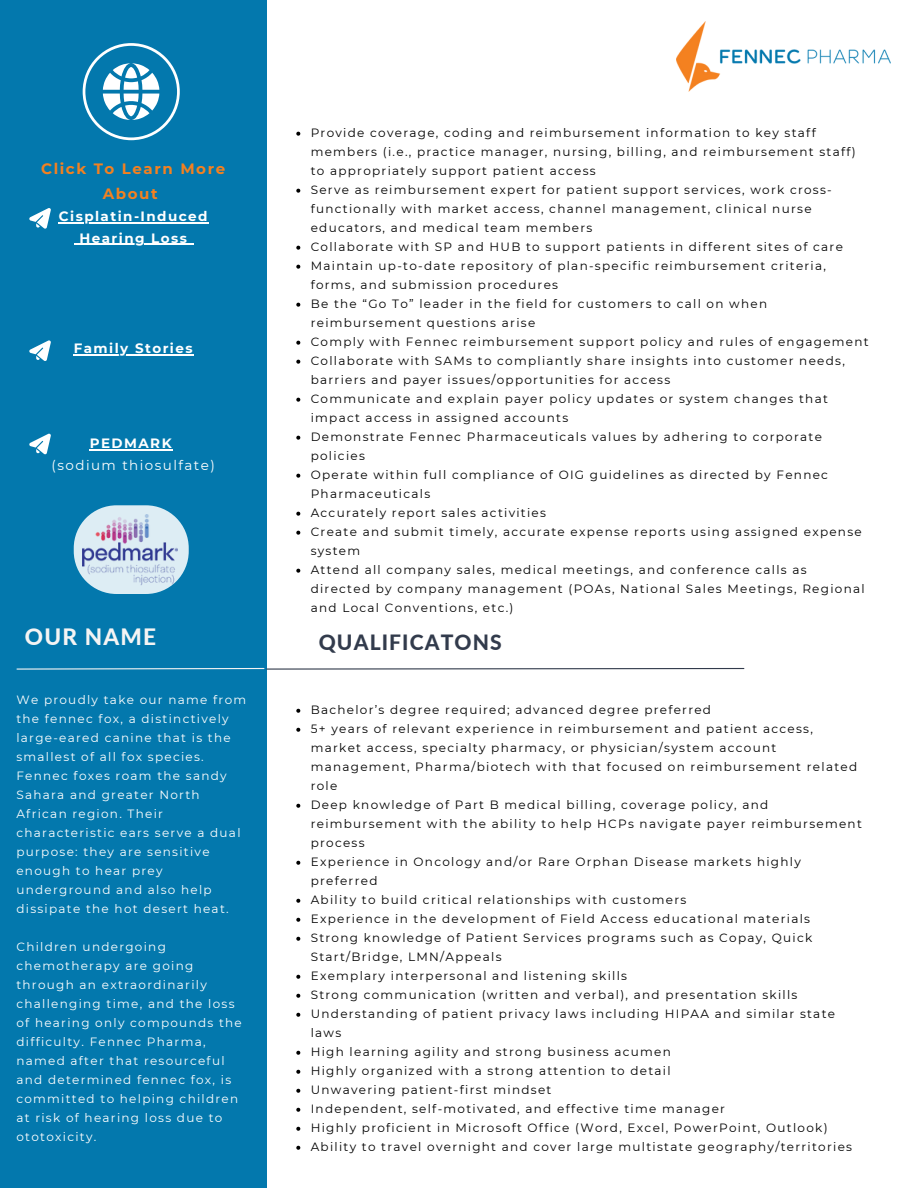
<style>
.page{position:relative;width:918px;height:1188px;background:#fff}
.page>*{position:absolute;margin:0;border:0;box-sizing:border-box;transform-origin:0 0}
.t1{font:800 22.5px "Lato";letter-spacing:.055em;color:#f4f4f4}
.t2{font:800 21px "Lato";letter-spacing:.055em;color:#323b4c}
.t3{font:700 15px/24.8px "Montserrat";letter-spacing:.105em;color:#f48120;text-align:center}
.t4{font:700 13.5px "Montserrat";letter-spacing:.105em;color:#fff}
.t5{font:13.5px/21.3px "Montserrat";letter-spacing:.105em;color:#fff;text-align:center}
.t6{font:12px/19px "Montserrat";letter-spacing:.105em;color:#000}
.t7{font:12px/19px "Montserrat";letter-spacing:.105em;color:#fff}
.s1{font-weight:700}
</style>
<div class="page">
<div style="left:0;top:0;width:267px;height:1188px;background:#0378ad"></div>
<img style="left:676px;top:22px;width:214px;height:70px">
<hr style="left:59px;top:222px;width:150px;height:1px;background:#fff">
<hr style="left:79px;top:244px;width:109px;height:1px;background:#fff">
<hr style="left:74px;top:354px;width:120px;height:1px;background:#fff">
<hr style="left:90px;top:450px;width:83px;height:1px;background:#fff">
<svg style="left:83px;top:43px;width:97px;height:97px"></svg>
<svg style="left:29px;top:434px;width:22px;height:20px"></svg>
<svg style="left:29px;top:340px;width:22px;height:21px"></svg>
<svg style="left:29px;top:208px;width:22px;height:21px"></svg>
<svg style="left:74px;top:505px;width:115px;height:89px"></svg>
<img style="left:83px;top:514px;width:94px;height:71px">
<svg style="left:296px;top:132px;width:4px;height:4px"></svg>
<svg style="left:296px;top:189px;width:4px;height:4px"></svg>
<svg style="left:296px;top:246px;width:4px;height:4px"></svg>
<svg style="left:296px;top:265px;width:4px;height:4px"></svg>
<svg style="left:296px;top:303px;width:4px;height:4px"></svg>
<svg style="left:296px;top:341px;width:4px;height:4px"></svg>
<svg style="left:296px;top:360px;width:4px;height:4px"></svg>
<svg style="left:296px;top:398px;width:4px;height:4px"></svg>
<svg style="left:296px;top:436px;width:4px;height:4px"></svg>
<svg style="left:296px;top:474px;width:4px;height:4px"></svg>
<svg style="left:296px;top:512px;width:4px;height:4px"></svg>
<svg style="left:296px;top:531px;width:4px;height:4px"></svg>
<svg style="left:296px;top:569px;width:4px;height:4px"></svg>
<svg style="left:296px;top:709px;width:4px;height:4px"></svg>
<svg style="left:296px;top:728px;width:4px;height:4px"></svg>
<svg style="left:296px;top:804px;width:4px;height:4px"></svg>
<svg style="left:296px;top:861px;width:4px;height:4px"></svg>
<svg style="left:296px;top:899px;width:4px;height:4px"></svg>
<svg style="left:296px;top:918px;width:4px;height:4px"></svg>
<svg style="left:296px;top:937px;width:4px;height:4px"></svg>
<svg style="left:296px;top:975px;width:4px;height:4px"></svg>
<svg style="left:296px;top:994px;width:4px;height:4px"></svg>
<svg style="left:296px;top:1013px;width:4px;height:4px"></svg>
<svg style="left:296px;top:1051px;width:4px;height:4px"></svg>
<svg style="left:296px;top:1070px;width:4px;height:4px"></svg>
<svg style="left:296px;top:1089px;width:4px;height:4px"></svg>
<svg style="left:296px;top:1108px;width:4px;height:4px"></svg>
<svg style="left:296px;top:1127px;width:4px;height:4px"></svg>
<svg style="left:296px;top:1146px;width:4px;height:4px"></svg>
<svg style="left:16px;top:667px;width:729px;height:3px"></svg>
<h2 class="t3" style="left:41px;top:156px;width:186px">Click To Learn More<br>About</h2>
<h2 class="t4" style="left:59px;top:208px;width:150px">Cisplatin-Induced</h2>
<h3 class="t4" style="left:79px;top:229px;width:109px">Hearing Loss</h3>
<p class="t4" style="left:74px;top:340px;width:120px">Family Stories</p>
<p class="t5" style="left:52px;top:433px;width:165px"><span class="s1">PEDMARK<br></span>(sodium thiosulfate)</p>
<p class="t1" style="left:25px;top:623px;width:133px">OUR NAME</p>
<p class="t7" style="left:16px;top:690px;width:231px">We proudly take our name from the fennec fox, a distinctively large-eared canine that is the smallest of all fox species.<br>Fennec foxes roam the sandy<br>Sahara and greater North<br>African region. Their characteristic ears serve a dual purpose: they are sensitive enough to hear prey underground and also help dissipate the hot desert heat.</p>
<p class="t7" style="left:16px;top:937px;width:227px">Children undergoing chemotherapy are going through an extraordinarily challenging time, and the loss of hearing only compounds the difficulty. Fennec Pharma, named after that resourceful and determined fennec fox, is committed to helping children at risk of hearing loss due to ototoxicity.</p>
<p class="t6" style="left:311px;top:123px;width:547px">Provide coverage, coding and reimbursement information to key staff members (i.e., practice manager, nursing, billing, and reimbursement staff) to appropriately support patient access</p>
<p class="t6" style="left:311px;top:180px;width:523px">Serve as reimbursement expert for patient support services, work cross&shy;functionally with market access, channel management, clinical nurse educators, and medical team members</p>
<p class="t6" style="left:311px;top:237px;width:534px">Collaborate with SP and HUB to support patients in different sites of care</p>
<p class="t6" style="left:311px;top:256px;width:517px">Maintain up-to-date repository of plan-specific reimbursement criteria, forms, and submission procedures</p>
<p class="t6" style="left:311px;top:294px;width:458px">Be the “Go To” leader in the field for customers to call on when reimbursement questions arise</p>
<p class="t6" style="left:311px;top:332px;width:560px">Comply with Fennec reimbursement support policy and rules of engagement</p>
<p class="t6" style="left:311px;top:351px;width:536px">Collaborate with SAMs to compliantly share insights into customer needs, barriers and payer issues/opportunities for access</p>
<p class="t6" style="left:311px;top:389px;width:519px">Communicate and explain payer policy updates or system changes that impact access in assigned accounts</p>
<p class="t6" style="left:311px;top:427px;width:513px">Demonstrate Fennec Pharmaceuticals values by adhering to corporate policies</p>
<p class="t6" style="left:311px;top:465px;width:519px">Operate within full compliance of OIG guidelines as directed by Fennec<br>Pharmaceuticals</p>
<p class="t6" style="left:311px;top:503px;width:237px">Accurately report sales activities</p>
<p class="t6" style="left:311px;top:522px;width:553px">Create and submit timely, accurate expense reports using assigned expense system</p>
<p class="t6" style="left:311px;top:560px;width:555px">Attend all company sales, medical meetings, and conference calls as directed by company management (POAs, National Sales Meetings, Regional and Local Conventions, etc.)</p>
<p class="t2" style="left:319px;top:629px;width:185px">QUALIFICATONS</p>
<p class="t6" style="left:311px;top:700px;width:402px">Bachelor’s degree required; advanced degree preferred</p>
<p class="t6" style="left:311px;top:719px;width:548px">5+ years of relevant experience in reimbursement and patient access, market access, specialty pharmacy, or physician/system account management, Pharma/biotech with that focused on reimbursement related role</p>
<p class="t6" style="left:311px;top:795px;width:553px">Deep knowledge of Part B medical billing, coverage policy, and reimbursement with the ability to help HCPs navigate payer reimbursement process</p>
<p class="t6" style="left:311px;top:852px;width:492px">Experience in Oncology and/or Rare Orphan Disease markets highly preferred</p>
<h1 class="t6" style="left:311px;top:890px;width:377px">Ability to build critical relationships with customers</h1>
<h1 class="t6" style="left:311px;top:909px;width:501px">Experience in the development of Field Access educational materials</h1>
<p class="t6" style="left:311px;top:928px;width:503px">Strong knowledge of Patient Services programs such as Copay, Quick<br>Start/Bridge, LMN/Appeals</p>
<p class="t6" style="left:311px;top:966px;width:318px">Exemplary interpersonal and listening skills</p>
<p class="t6" style="left:311px;top:985px;width:488px">Strong communication (written and verbal), and presentation skills</p>
<p class="t6" style="left:311px;top:1004px;width:526px">Understanding of patient privacy laws including HIPAA and similar state laws</p>
<p class="t6" style="left:311px;top:1042px;width:362px">High learning agility and strong business acumen</p>
<p class="t6" style="left:311px;top:1061px;width:361px">Highly organized with a strong attention to detail</p>
<p class="t6" style="left:311px;top:1080px;width:242px">Unwavering patient-first mindset</p>
<p class="t6" style="left:311px;top:1099px;width:416px">Independent, self-motivated, and effective time manager</p>
<p class="t6" style="left:311px;top:1118px;width:518px">Highly proficient in Microsoft Office (Word, Excel, PowerPoint, Outlook)</p>
<p class="t6" style="left:311px;top:1137px;width:543px">Ability to travel overnight and cover large multistate geography/territories</p>
</div>
